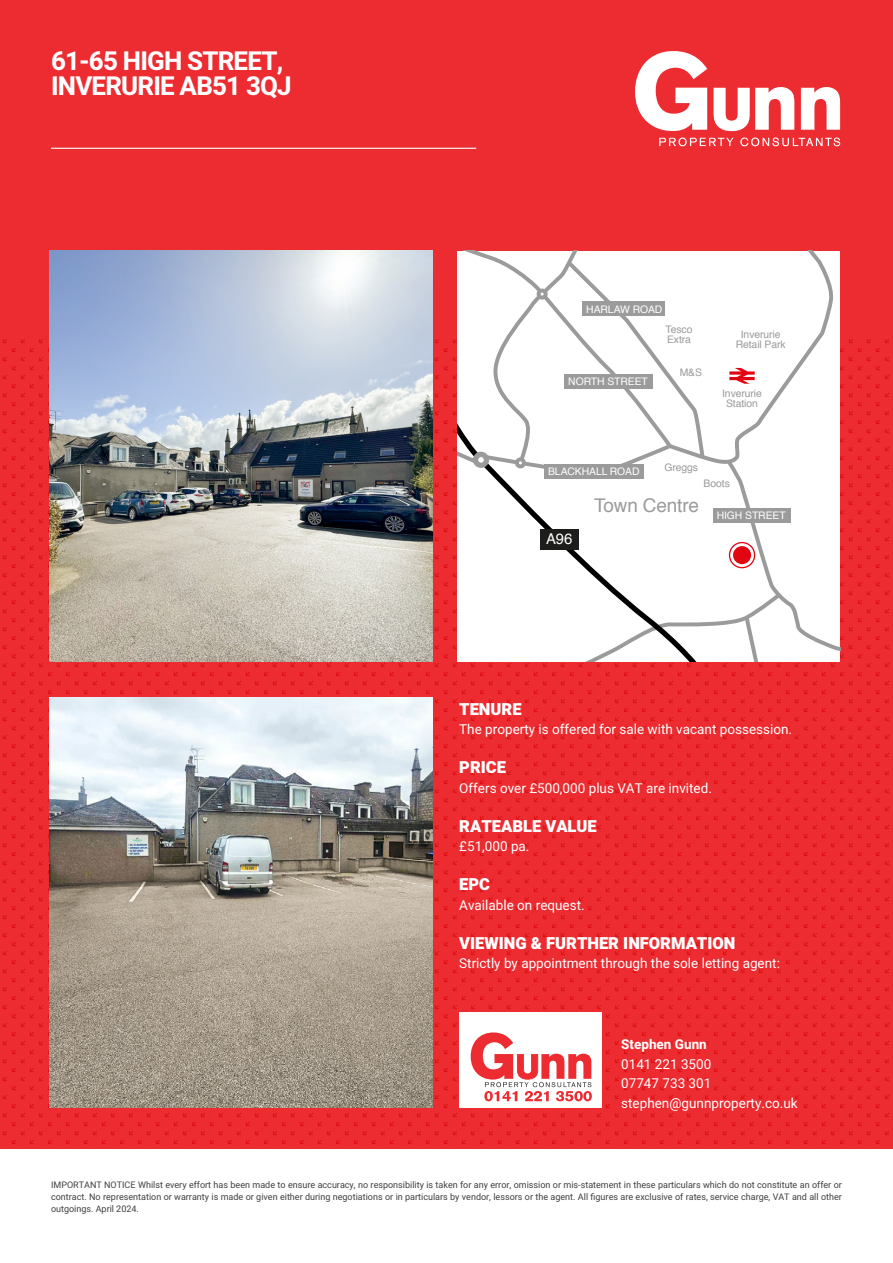
<style>
.page{position:relative;width:893px;height:1263px;background:#fff}
.page>*{position:absolute;margin:0;border:0;box-sizing:border-box;transform-origin:0 0}
.t1{font:700 25.95px/25.3px "Heebo";letter-spacing:-.03em;color:#fff}
.t2{font:18.9px "Helvetica";letter-spacing:-.005em;color:#9c9b9b}
.t3{font:900 16.5px "Heebo";color:#fff}
.t4{font:14.85px "Helvetica";color:#fff}
.t5{font:13.5px/19.5px "Heebo";color:#fff}
.t6{font:700 13.5px "Heebo";color:#fff}
.t7{font:10.35px/10.4px "Helvetica";letter-spacing:-.005em;color:#9c9b9b;text-align:center}
.t8{font:10.35px "Helvetica";letter-spacing:-.005em;color:#fff}
.t9{font:9px/12px "Heebo";color:#404042;text-align:justify}
</style>
<div class="page">
<div style="left:0;top:319px;width:893px;height:829px;background:#ec2c31"></div>
<div style="left:0;top:0;width:893px;height:336px;background:#ec2c31"></div>
<svg style="left:635px;top:51px;width:72px;height:80px"></svg>
<svg style="left:714px;top:87px;width:80px;height:44px"></svg>
<svg style="left:801px;top:87px;width:39px;height:43px"></svg>
<svg style="left:659px;top:138px;width:74px;height:8px"></svg>
<svg style="left:740px;top:138px;width:100px;height:8px"></svg>
<svg style="left:457px;top:251px;width:383px;height:410px;background:#f3f2f2"></svg>
<div style="left:729px;top:542px;width:26px;height:26px;border:1px solid #e20613;border-radius:50%"></div>
<hr style="left:51px;top:148px;width:425px;height:1px;background:#fff">
<div style="left:459px;top:1012px;width:143px;height:96px;background:#fff"></div>
<svg style="left:471px;top:1032px;width:121px;height:69px"></svg>
<img style="left:50px;top:251px;width:383px;height:410px">
<img style="left:50px;top:697px;width:383px;height:411px">
<h1 class="t1" style="left:51px;top:48px;width:242px">61-65 HIGH STREET,<br>INVERURIE AB51 3QJ</h1>
<p class="t8" style="left:586px;top:301px;width:78px">HARLAW ROAD</p>
<p class="t8" style="left:568px;top:374px;width:81px">NORTH STREET</p>
<p class="t7" style="left:666px;top:324px;width:28px;text-align:left">Tesco<br>Extra</p>
<p class="t7" style="left:680px;top:367px;width:24px">M&amp;S</p>
<p class="t7" style="left:736px;top:330px;width:51px">Inverurie<br>Retail Park</p>
<p class="t7" style="left:722px;top:389px;width:41px">Inverurie<br>Station</p>
<p class="t8" style="left:548px;top:463px;width:93px">BLACKHALL ROAD</p>
<p class="t7" style="left:664px;top:463px;width:35px">Greggs</p>
<p class="t7" style="left:704px;top:479px;width:28px">Boots</p>
<h3 class="t4" style="left:546px;top:528px;width:28px">A96</h3>
<h2 class="t2" style="left:594px;top:491px;width:106px">Town Centre</h2>
<p class="t8" style="left:717px;top:507px;width:70px">HIGH STREET</p>
<h3 class="t3" style="left:459px;top:697px;width:64px">TENURE</h3>
<h3 class="t5" style="left:459px;top:720px;width:334px">The property is offered for sale with vacant possession.</h3>
<h3 class="t3" style="left:459px;top:756px;width:48px">PRICE</h3>
<h3 class="t5" style="left:459px;top:778px;width:254px">Offers over £500,000 plus VAT are invited.</h3>
<h3 class="t3" style="left:459px;top:814px;width:139px">RATEABLE VALUE</h3>
<h3 class="t5" style="left:459px;top:837px;width:72px">£51,000 pa.</h3>
<h3 class="t3" style="left:459px;top:873px;width:32px">EPC</h3>
<h3 class="t5" style="left:459px;top:895px;width:127px">Available on request.</h3>
<h3 class="t3" style="left:459px;top:931px;width:278px">VIEWING &amp; FURTHER INFORMATION</h3>
<h3 class="t5" style="left:459px;top:954px;width:322px">Strictly by appointment through the sole letting agent:</h3>
<h3 class="t6" style="left:621px;top:1035px;width:87px">Stephen Gunn</h3>
<h3 class="t5" style="left:621px;top:1054px;width:178px">0141 221 3500<br>07747 733 301 stephen@gunnproperty.co.uk</h3>
<p class="t9" style="left:51px;top:1179px;width:792px">IMPORTANT NOTICE Whilst every effort has been made to ensure accuracy, no responsibility is taken for any error, omission or mis-statement in these particulars which do not constitute an offer or contract. No representation or warranty is made or given either during negotiations or in particulars by vendor, lessors or the agent. All figures are exclusive of rates, service charge, VAT and all other outgoings. April 2024.</p>
</div>
